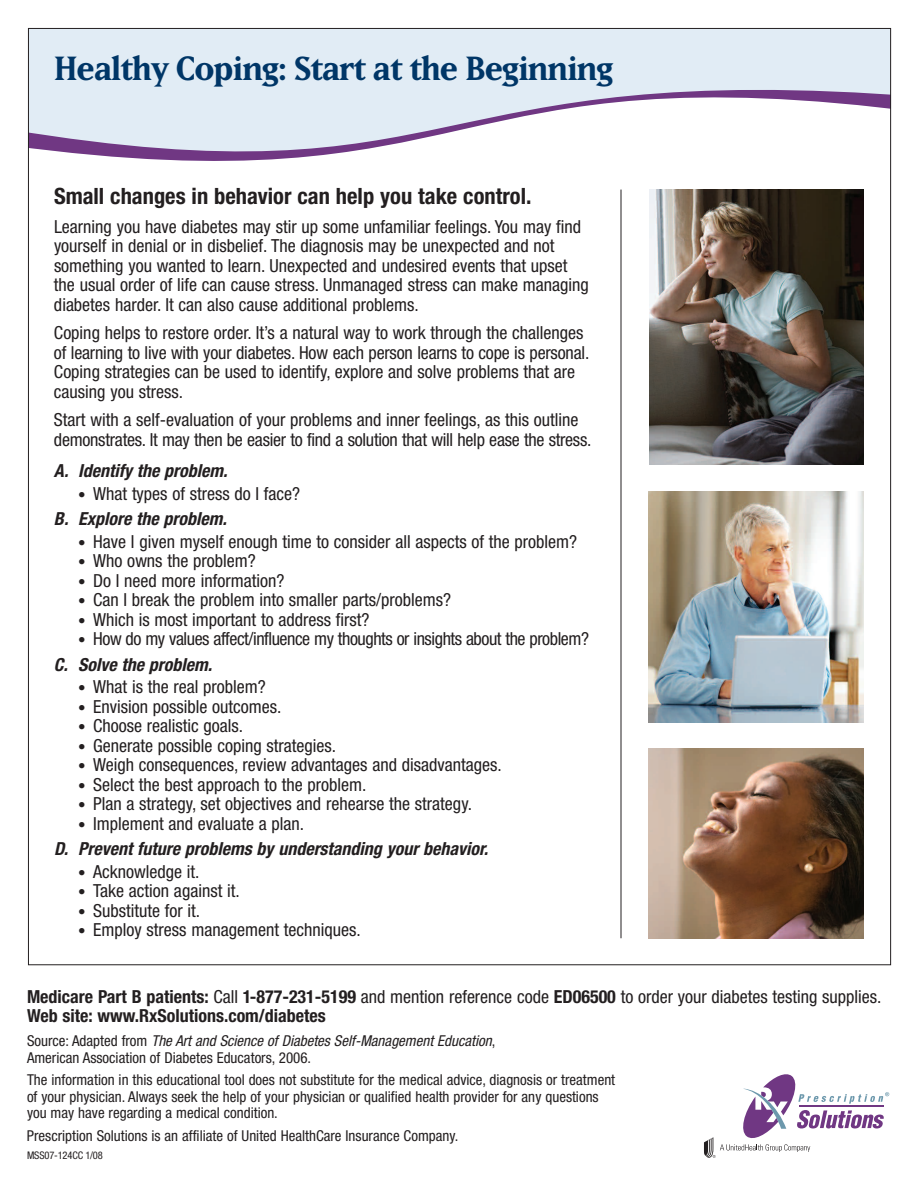
<style>
.page{position:relative;width:918px;height:1188px;background:#fff}
.page>*{position:absolute;margin:0;border:0;box-sizing:border-box;transform-origin:0 0}
.t1{font:700 33px "Matrix";letter-spacing:-.025em;color:#003667}
.t2{font:700 condensed 22.5px "Helvetica Neue";color:#231f20}
.t3{font:condensed 18px/19.5px "Helvetica Neue";color:#231f20}
.t4{font:700 condensed 18px/19.5px "Helvetica Neue";color:#231f20}
.t5{font:italic 700 condensed 18px/25.5px "Helvetica Neue";color:#231f20}
.t6{font:condensed 18px/25.5px "Helvetica Neue";letter-spacing:-.025em;color:#231f20}
.t7{font:condensed 15px/16.5px "Helvetica Neue";color:#231f20}
.t8{font:condensed 10.5px "Helvetica Neue";letter-spacing:-.015em;color:#231f20}
.s1{font-size:15px}
.s2{font-weight:700;font-style:italic}
.s3{font-weight:400;font-style:normal;font-size:15px}
.s4{font-weight:400;font-style:normal}
.s5{font-weight:400}
.s6{font-style:italic}
</style>
<div class="page">
<div style="left:30px;top:30px;width:859px;height:19px;background:#e1ecf5"></div>
<svg style="left:30px;top:49px;width:859px;height:161px;fill:#e1ecf5"></svg>
<hr style="left:621px;top:190px;width:1px;height:748px;background:#231f20">
<img style="left:649px;top:190px;width:215px;height:275px">
<img style="left:648px;top:491px;width:216px;height:231px">
<img style="left:648px;top:748px;width:216px;height:191px">
<svg style="left:704px;top:1074px;width:185px;height:84px"></svg>
<hr style="left:799px;top:1105px;width:85px;height:1px;background:#703783">
<h1 class="t1" style="left:54px;top:50px;width:561px">Healthy Coping: Start at the Beginning</h1>
<p class="t2" style="left:54px;top:188px;width:479px">Small changes in behavior can help you take control.</p>
<p class="t3" style="left:54px;top:218px;width:536px">Learning you have diabetes may stir up some unfamiliar feelings. You may find yourself in denial or in disbelief. The diagnosis may be unexpected and not something you wanted to learn. Unexpected and undesired events that upset the usual order of life can cause stress. Unmanaged stress can make managing diabetes harder. It can also cause additional problems.</p>
<p class="t3" style="left:54px;top:325px;width:537px">Coping helps to restore order. It’s a natural way to work through the challenges of learning to live with your diabetes. How each person learns to cope is personal.<br>Coping strategies can be used to identify, explore and solve problems that are causing you stress.</p>
<p class="t3" style="left:54px;top:412px;width:539px">Start with a self-evaluation of your problems and inner feelings, as this outline demonstrates. It may then be easier to find a solution that will help ease the stress.</p>
<p class="t5" style="left:54px;top:460px;width:175px">A. Identify the problem.</p>
<p class="t3" style="left:54px;top:482px;width:248px;line-height:25.5px;text-indent:24px"><span class="s1">•</span> What types of stress do I face?<br><span class="s2">B. Explore the problem.</span></p>
<p class="t3" style="left:78px;top:533px;width:501px"><span class="s1">•</span> Have I given myself enough time to consider all aspects of the problem?</p>
<p class="t3" style="left:78px;top:553px;width:179px"><span class="s1">•</span> Who owns the problem?</p>
<p class="t3" style="left:78px;top:572px;width:208px"><span class="s1">•</span> Do I need more information?</p>
<p class="t3" style="left:78px;top:592px;width:374px"><span class="s1">•</span> Can I break the problem into smaller parts/problems?</p>
<p class="t3" style="left:78px;top:611px;width:293px"><span class="s1">•</span> Which is most important to address first?</p>
<p class="t6" style="left:54px;top:628px;width:537px;text-indent:24px"><span class="s1">•</span> How do my values affect/influence my thoughts or insights about the problem?<br><span class="s2">C. Solve the problem.</span></p>
<p class="t3" style="left:78px;top:679px;width:189px"><span class="s1">•</span> What is the real problem?</p>
<p class="t3" style="left:78px;top:698px;width:205px"><span class="s1">•</span> Envision possible outcomes.</p>
<p class="t3" style="left:78px;top:718px;width:167px"><span class="s1">•</span> Choose realistic goals.</p>
<p class="t3" style="left:78px;top:737px;width:260px"><span class="s1">•</span> Generate possible coping strategies.</p>
<p class="t3" style="left:78px;top:757px;width:425px"><span class="s1">•</span> Weigh consequences, review advantages and disadvantages.</p>
<p class="t3" style="left:78px;top:776px;width:290px"><span class="s1">•</span> Select the best approach to the problem.</p>
<p class="t3" style="left:78px;top:796px;width:395px"><span class="s1">•</span> Plan a strategy, set objectives and rehearse the strategy.</p>
<p class="t5" style="left:54px;top:812px;width:436px;text-indent:24px"><span class="s3">•</span> <span class="s4">Implement and evaluate a plan.<br></span>D. Prevent future problems by understanding your behavior.</p>
<p class="t3" style="left:78px;top:863px;width:123px"><span class="s1">•</span> Acknowledge it.</p>
<p class="t3" style="left:78px;top:883px;width:163px"><span class="s1">•</span> Take action against it.</p>
<p class="t3" style="left:78px;top:902px;width:124px"><span class="s1">•</span> Substitute for it.</p>
<p class="t3" style="left:78px;top:922px;width:284px"><span class="s1">•</span> Employ stress management techniques.</p>
<p class="t4" style="left:27px;top:988px;width:856px">Medicare Part B patients: <span class="s5">Call</span> 1-877-231-5199 <span class="s5">and mention reference code</span> ED06500 <span class="s5">to order your diabetes testing supplies.<br></span>Web site: www.RxSolutions.com/diabetes</p>
<p class="t7" style="left:27px;top:1034px;width:470px">Source: Adapted from <span class="s6">The Art and Science of Diabetes Self-Management Education</span>,<br>American Association of Diabetes Educators, 2006.</p>
<p class="t7" style="left:27px;top:1073px;width:590px">The information in this educational tool does not substitute for the medical advice, diagnosis or treatment of your physician. Always seek the help of your physician or qualified health provider for any questions you may have regarding a medical condition.</p>
<p class="t7" style="left:27px;top:1129px;width:433px">Prescription Solutions is an affiliate of United HealthCare Insurance Company.</p>
<p class="t8" style="left:27px;top:1151px;width:77px">MSS07-124CC 1/08</p>
</div>
